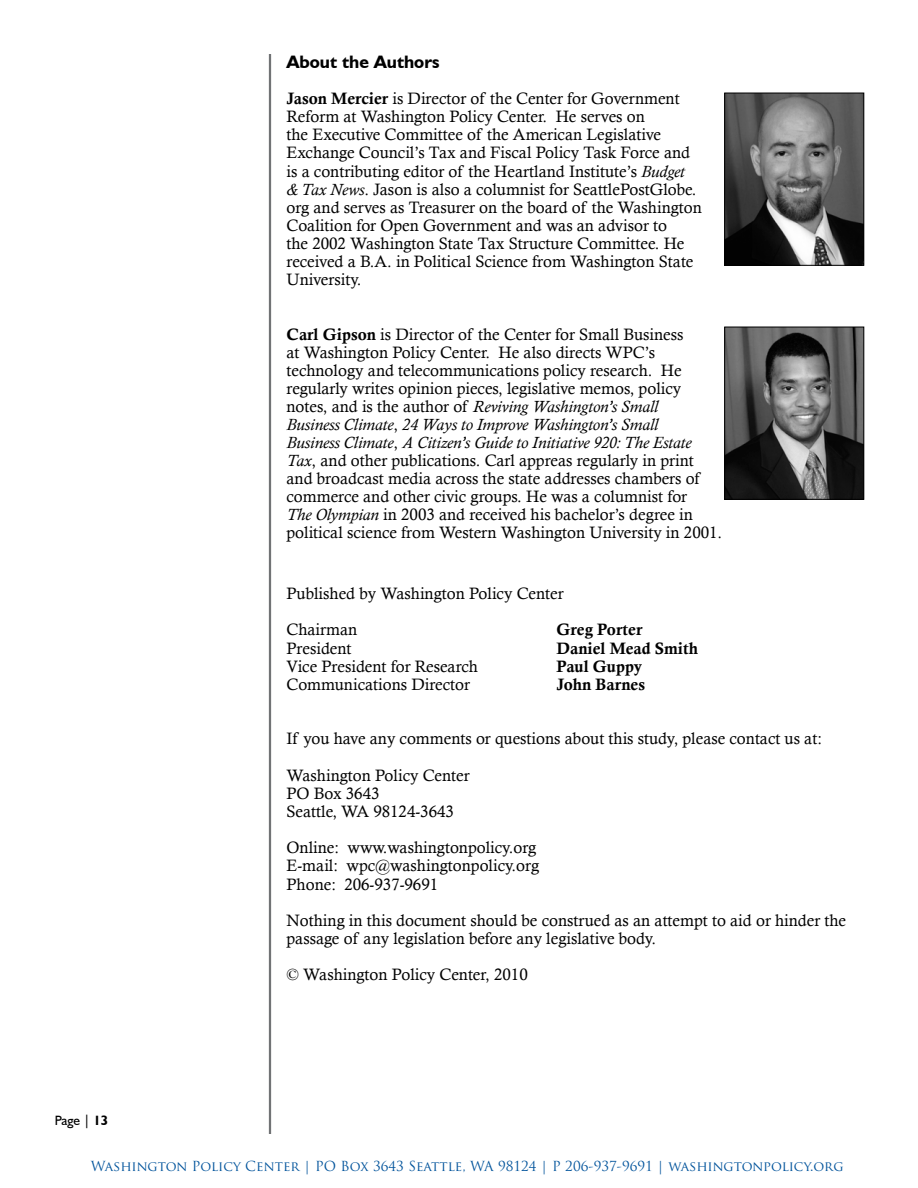
<style>
.page{position:relative;width:918px;height:1188px;background:#fff}
.page>*{position:absolute;margin:0;border:0;box-sizing:border-box;transform-origin:0 0}
.t1{font:700 18px "Humanist 521 BT";color:#000}
.t2{font:16.5px/18.1px "Calisto";color:#000}
.t3{font:16.5px "Calis MT Bol";color:#000}
.t4{font:13.5px "Trajan Pro";color:#00539b}
.t5{font:13.5px "Humanist 521 BT";color:#000}
.s1{font-family:"Calis MT Bol"}
.s2{font-style:italic}
.s3{font-weight:700}
</style>
<div class="page">
<hr style="left:269px;top:54px;width:2px;height:1080px;background:#717375">
<img style="left:726px;top:95px;width:136px;height:168px">
<div style="left:724px;top:93px;width:140px;height:172px;border:1px solid #000"></div>
<img style="left:726px;top:329px;width:136px;height:169px">
<div style="left:724px;top:327px;width:140px;height:173px;border:1px solid #000"></div>
<p class="t1" style="left:287px;top:50px;width:154px">About the Authors</p>
<p class="t2" style="left:287px;top:89px;width:417px"><span class="s1">Jason Mercier</span> is Director of the Center for Government Reform at Washington Policy Center. He serves on<br>the Executive Committee of the American Legislative Exchange Council’s Tax and Fiscal Policy Task Force and is a contributing editor of the Heartland Institute’s <span class="s2">Budget<br>&amp; Tax News</span>. Jason is also a columnist for SeattlePostGlobe. org and serves as Treasurer on the board of the Washington Coalition for Open Government and was an advisor to<br>the 2002 Washington State Tax Structure Committee. He received a B.A. in Political Science from Washington State University.</p>
<p class="t2" style="left:287px;top:325px;width:437px"><span class="s1">Carl Gipson</span> is Director of the Center for Small Business<br>at Washington Policy Center. He also directs WPC’s technology and telecommunications policy research. He regularly writes opinion pieces, legislative memos, policy notes, and is the author of <span class="s2">Reviving Washington’s Small<br>Business Climate</span>, <span class="s2">24 Ways to Improve Washington’s Small<br>Business Climate</span>, <span class="s2">A Citizen’s Guide to Initiative 920: The Estate Tax</span>, and other publications. Carl appreas regularly in print and broadcast media across the state addresses chambers of commerce and other civic groups. He was a columnist for<br><span class="s2">The Olympian</span> in 2003 and received his bachelor’s degree in political science from Western Washington University in 2001.</p>
<p class="t2" style="left:287px;top:575px;width:279px;line-height:36.3px">Published by Washington Policy Center<br>Chairman</p>
<p class="t3" style="left:557px;top:620px;width:87px">Greg Porter</p>
<p class="t2" style="left:287px;top:639px;width:67px">President</p>
<p class="t3" style="left:557px;top:639px;width:143px">Daniel Mead Smith</p>
<p class="t2" style="left:287px;top:657px;width:193px">Vice President for Research</p>
<p class="t3" style="left:557px;top:657px;width:87px">Paul Guppy</p>
<p class="t2" style="left:287px;top:675px;width:185px">Communications Director</p>
<p class="t3" style="left:557px;top:675px;width:90px">John Barnes</p>
<p class="t5" style="left:55px;top:1112px;width:55px">Page | <span class="s3">13</span></p>
<p class="t2" style="left:287px;top:729px;width:537px">If you have any comments or questions about this study, please contact us at:</p>
<p class="t2" style="left:287px;top:766px;width:185px">Washington Policy Center<br>PO Box 3643<br>Seattle, WA 98124-3643</p>
<p class="t2" style="left:287px;top:838px;width:254px">Online: www.washingtonpolicy.org<br>E-mail: wpc@washingtonpolicy.org<br>Phone: 206-937-9691</p>
<p class="t2" style="left:287px;top:911px;width:561px">Nothing in this document should be construed as an attempt to aid or hinder the passage of any legislation before any legislative body.</p>
<p class="t2" style="left:287px;top:965px;width:243px">© Washington Policy Center, 2010</p>
<p class="t4" style="left:91px;top:1157px;width:754px">Washington Policy Center | PO Box 3643 Seattle, WA 98124 | P 206-937-9691 | washingtonpolicy.org</p>
</div>
